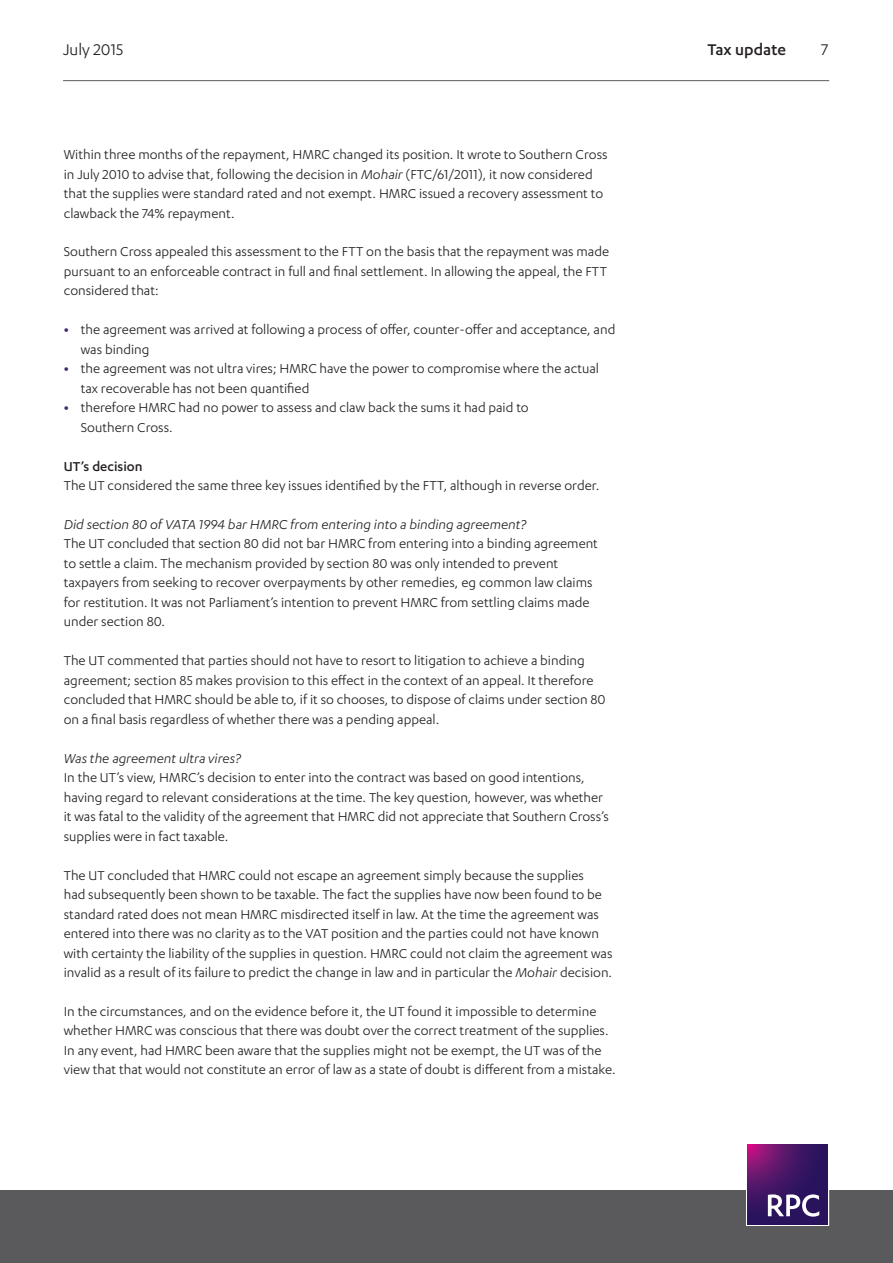
<style>
.page{position:relative;width:893px;height:1263px;background:#fff}
.page>*{position:absolute;margin:0;border:0;box-sizing:border-box;transform-origin:0 0}
.t1{font:18px "Karbon";color:#231f20}
.t2{font:500 18px "Karbon";color:#231f20}
.t3{font:15px/19.5px "Karbon";color:#231f20}
.t4{font:italic 15px "Karbon";color:#231f20}
.t5{font:500 15px "Karbon";color:#231f20}
.s1{font-style:italic}
.s2{font-weight:700;color:#432a6f}
</style>
<div class="page">
<hr style="left:63px;top:80px;width:766px;height:1px;background:#5a5a5d">
<div style="left:0;top:1191px;width:893px;height:72px;background:#5a5a5d"></div>
<div style="left:746px;top:1143px;width:83px;height:83px;border:1px solid #fff"></div>
<svg style="left:748px;top:1144px;width:80px;height:80px"></svg>
<svg style="left:768px;top:1194px;width:51px;height:22px"></svg>
<p class="t1" style="left:63px;top:39px;width:62px">July 2015</p>
<p class="t2" style="left:707px;top:39px;width:80px">Tax update</p>
<p class="t1" style="left:821px;top:39px;width:9px">7</p>
<p class="t3" style="left:64px;top:144px;width:545px">Within three months of the repayment, HMRC changed its position. It wrote to Southern Cross in July 2010 to advise that, following the decision in <span class="s1">Mohair</span> (FTC/61/2011), it now considered that the supplies were standard rated and not exempt. HMRC issued a recovery assessment to clawback the 74% repayment.</p>
<p class="t3" style="left:64px;top:242px;width:547px">Southern Cross appealed this assessment to the FTT on the basis that the repayment was made pursuant to an enforceable contract in full and final settlement. In allowing the appeal, the FTT considered that:</p>
<p class="t3" style="left:81px;top:319px;width:536px;text-indent:-17px"><span class="s2">•</span> the agreement was arrived at following a process of offer, counter-offer and acceptance, and was binding</p>
<p class="t3" style="left:81px;top:358px;width:520px;text-indent:-17px"><span class="s2">•</span> the agreement was not ultra vires; HMRC have the power to compromise where the actual tax recoverable has not been quantified</p>
<p class="t3" style="left:81px;top:397px;width:449px;text-indent:-17px"><span class="s2">•</span> therefore HMRC had no power to assess and claw back the sums it had paid to<br>Southern Cross.</p>
<p class="t5" style="left:64px;top:458px;width:80px">UT’s decision</p>
<p class="t3" style="left:64px;top:475px;width:537px">The UT considered the same three key issues identified by the FTT, although in reverse order.</p>
<p class="t4" style="left:64px;top:516px;width:464px">Did section 80 of VATA 1994 bar HMRC from entering into a binding agreement?</p>
<p class="t3" style="left:64px;top:534px;width:536px">The UT concluded that section 80 did not bar HMRC from entering into a binding agreement to settle a claim. The mechanism provided by section 80 was only intended to prevent taxpayers from seeking to recover overpayments by other remedies, eg common law claims for restitution. It was not Parliament’s intention to prevent HMRC from settling claims made under section 80.</p>
<p class="t3" style="left:64px;top:651px;width:543px">The UT commented that parties should not have to resort to litigation to achieve a binding agreement; section 85 makes provision to this effect in the context of an appeal. It therefore concluded that HMRC should be able to, if it so chooses, to dispose of claims under section 80 on a final basis regardless of whether there was a pending appeal.</p>
<p class="t4" style="left:64px;top:750px;width:179px">Was the agreement ultra vires?</p>
<p class="t3" style="left:64px;top:767px;width:547px">In the UT’s view, HMRC’s decision to enter into the contract was based on good intentions, having regard to relevant considerations at the time. The key question, however, was whether it was fatal to the validity of the agreement that HMRC did not appreciate that Southern Cross’s supplies were in fact taxable.</p>
<p class="t3" style="left:64px;top:865px;width:550px">The UT concluded that HMRC could not escape an agreement simply because the supplies<br>had subsequently been shown to be taxable. The fact the supplies have now been found to be standard rated does not mean HMRC misdirected itself in law. At the time the agreement was entered into there was no clarity as to the VAT position and the parties could not have known with certainty the liability of the supplies in question. HMRC could not claim the agreement was invalid as a result of its failure to predict the change in law and in particular the <span class="s1">Mohair</span> decision.</p>
<p class="t3" style="left:64px;top:1001px;width:553px">In the circumstances, and on the evidence before it, the UT found it impossible to determine whether HMRC was conscious that there was doubt over the correct treatment of the supplies.<br>In any event, had HMRC been aware that the supplies might not be exempt, the UT was of the view that that would not constitute an error of law as a state of doubt is different from a mistake.</p>
</div>
